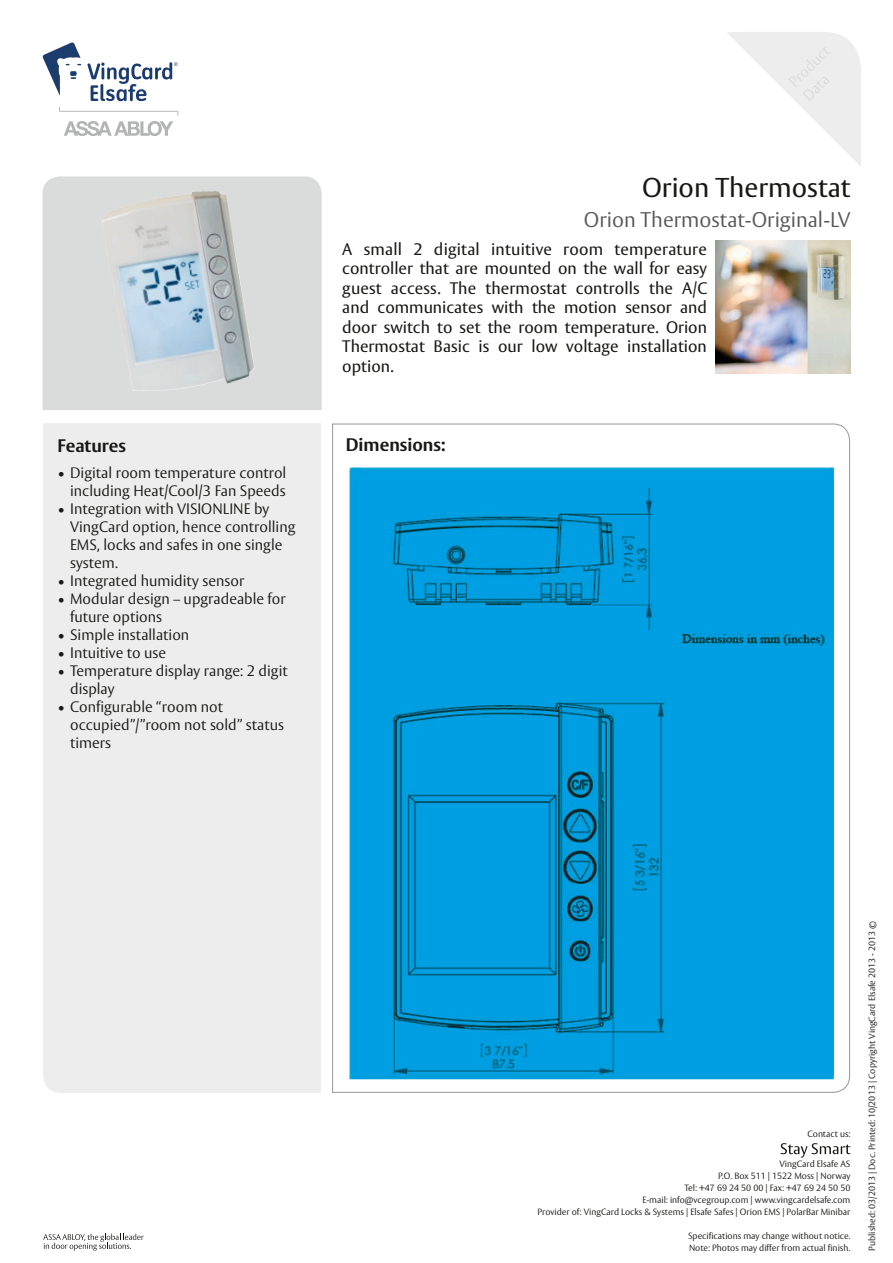
<style>
.page{position:relative;width:893px;height:1263px;background:#fff}
.page>*{position:absolute;margin:0;border:0;box-sizing:border-box;transform-origin:0 0}
.DS_Heading_1{font:27px "ASSA Vesta";color:#181816}
.DS_Heading_1-2{font:300 21px "ASSA Vesta";color:#585757}
.DS_Heading_3{font:700 18px "ASSA Vesta";color:#181816}
.DS_Ingress{font:16.5px/19.5px "ASSA Vesta";color:#181816;text-align:justify}
.t1{font:300 15px/18px "ASSA Vesta";color:#181816}
.Endorsement_English{font:300 9px "ASSA Vesta";color:#181816}
</style>
<div class="page">
<svg style="left:59px;top:107px;width:119px;height:29px"></svg>
<svg style="left:87px;top:62px;width:91px;height:39px"></svg>
<svg style="left:43px;top:43px;width:38px;height:52px"></svg>
<div style="left:43px;top:176px;width:279px;height:234px;background:#dadbdb"></div>
<img style="left:101px;top:191px;width:154px;height:200px">
<div style="left:43px;top:423px;width:278px;height:670px;background:#ededed"></div>
<svg style="left:332px;top:423px;width:518px;height:670px;background:#25a8de"></svg>
<svg style="left:43px;top:1234px;width:101px;height:17px"></svg>
<svg style="left:780px;top:1143px;width:70px;height:14px"></svg>
<svg style="left:727px;top:32px;width:134px;height:134px"></svg>
<img style="left:716px;top:240px;width:135px;height:134px">
<p class="DS_Heading_3" style="left:57px;top:435px;width:70px">Features</p>
<p class="t1" style="left:57px;top:465px;width:230px;text-align:right">• Digital room temperature control including Heat/Cool/3 Fan Speeds</p>
<p class="t1" style="left:70px;top:501px;width:227px;text-indent:-13px">• Integration with VISIONLINE by<br>VingCard option, hence controlling<br>EMS, locks and safes in one single system.</p>
<p class="t1" style="left:57px;top:573px;width:188px">• Integrated humidity sensor</p>
<p class="t1" style="left:70px;top:591px;width:217px;text-indent:-13px">• Modular design – upgradeable for future options</p>
<p class="t1" style="left:57px;top:627px;width:133px">• Simple installation</p>
<p class="t1" style="left:57px;top:645px;width:110px">• Intuitive to use</p>
<p class="t1" style="left:70px;top:663px;width:219px;text-indent:-13px">• Temperature display range: 2 digit display</p>
<p class="t1" style="left:70px;top:699px;width:216px;text-indent:-13px">• Configurable “room not occupied”/”room not sold” status timers</p>
<p class="DS_Heading_1" style="left:642px;top:172px;width:210px">Orion Thermostat</p>
<p class="DS_Heading_1-2" style="left:584px;top:207px;width:268px">Orion Thermostat-Original-LV</p>
<p class="DS_Ingress" style="left:342px;top:240px;width:366px">A small 2 digital intuitive room temperature controller that are mounted on the wall for easy guest access. The thermostat controlls the A/C and communicates with the motion sensor and door switch to set the room temperature. Orion Thermostat Basic is our low voltage installation option.</p>
<p class="DS_Heading_3" style="left:346px;top:434px;width:101px">Dimensions:</p>
<p class="Endorsement_English" style="left:807px;top:1128px;width:45px">Contact us:</p>
<p class="Endorsement_English" style="left:779px;top:1159px;width:73px">VingCard Elsafe AS</p>
<p class="Endorsement_English" style="left:718px;top:1171px;width:134px">P.O. Box 511 | 1522 Moss | Norway</p>
<p class="Endorsement_English" style="left:684px;top:1183px;width:167px">Tel: +47 69 24 50 00 | Fax: +47 69 24 50 50</p>
<p class="Endorsement_English" style="left:642px;top:1195px;width:209px">E-mail: info@vcegroup.com | www.vingcardelsafe.com</p>
<p class="Endorsement_English" style="left:538px;top:1207px;width:314px">Provider of: VingCard Locks &amp; Systems | Elsafe Safes | Orion EMS | PolarBar Minibar</p>
<p class="Endorsement_English" style="left:688px;top:1231px;width:164px">Specifications may change without notice.</p>
<p class="Endorsement_English" style="left:689px;top:1243px;width:163px">Note: Photos may differ from actual finish.</p>
<p class="Endorsement_English" style="left:867px;top:1251px;width:331px;rotate:-90deg">Published: 03/2013 | Doc. Printed: 10/2013 | Copyright VingCard Elsafe 2013 - 2013 ©</p>
</div>
